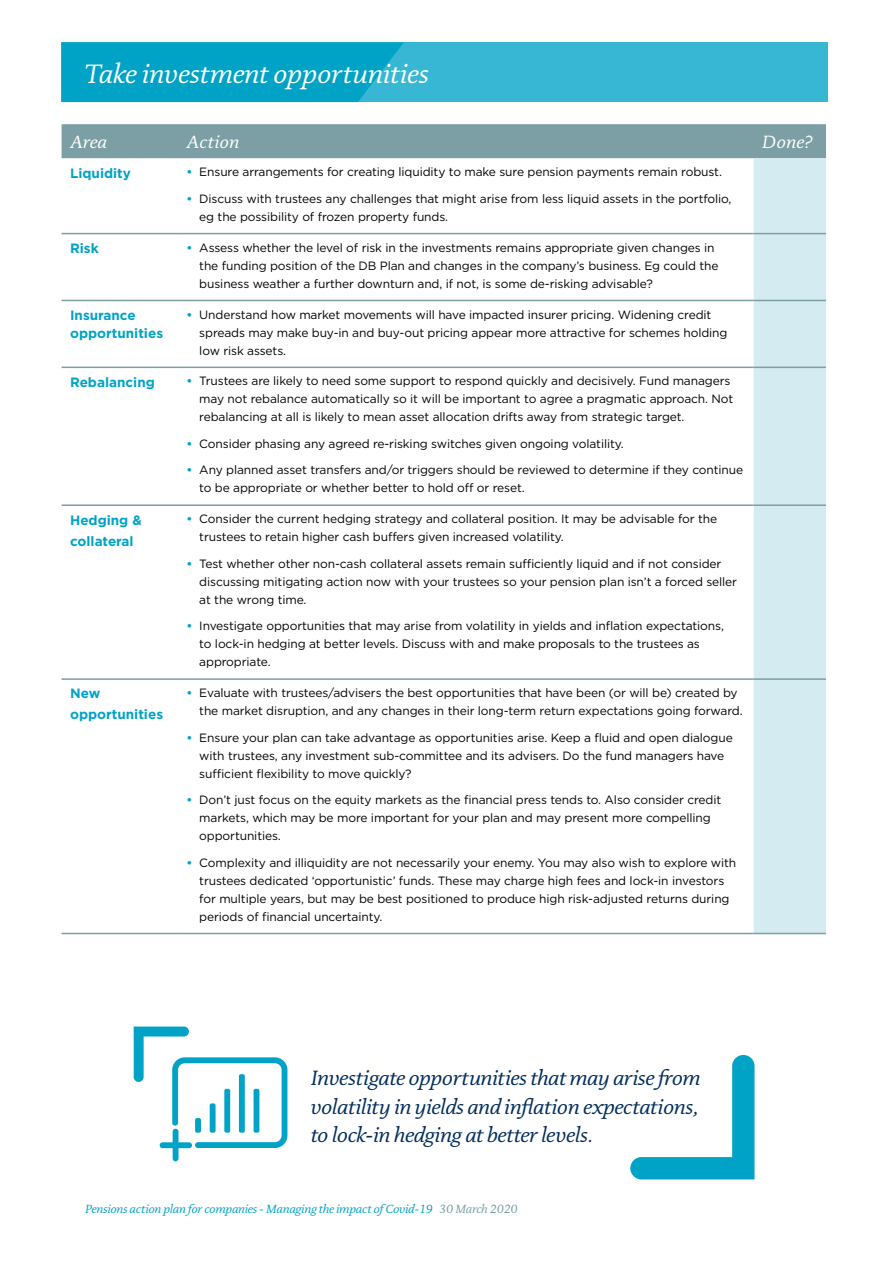
<style>
.page{position:relative;width:893px;height:1263px;background:#fff}
.page>*{position:absolute;margin:0;border:0;box-sizing:border-box;transform-origin:0 0}
.t1{font:italic 27px "DTL Documenta TOT";letter-spacing:-.01em;color:#fff}
.t2{font:italic 21px/28.5px "DTL Documenta TOT";letter-spacing:-.02em;color:#002c5b;text-align:justify}
.t3{font:italic 18px "DTL Documenta TOT";color:#fff}
.t4{font:700 13.5px/21px "Gotham";color:#00a3c6}
.t5{font:12px/18px "Gotham";letter-spacing:-.01em;color:#000}
.t6{font:italic 12px "DTL Documenta TOT";letter-spacing:-.02em;color:#00a3c6}
.s1{font-weight:700;color:#00a3c6}
.s2{color:#7b9fa4}
</style>
<div class="page">
<div style="left:62px;top:43px;width:766px;height:59px;background:#37b7d3"></div>
<div style="left:62px;top:43px;width:341px;height:59px;background:#00a3c6"></div>
<div style="left:62px;top:124px;width:764px;height:34px;background:#7b9fa4"></div>
<div style="left:754px;top:158px;width:72px;height:775px;background:#d5ebf2"></div>
<hr style="left:62px;top:233px;width:116px;height:1px;background:#7b9fa4">
<hr style="left:178px;top:233px;width:576px;height:1px;background:#7b9fa4">
<hr style="left:754px;top:233px;width:72px;height:1px;background:#7b9fa4">
<hr style="left:62px;top:300px;width:116px;height:1px;background:#7b9fa4">
<hr style="left:178px;top:300px;width:576px;height:1px;background:#7b9fa4">
<hr style="left:754px;top:300px;width:72px;height:1px;background:#7b9fa4">
<hr style="left:62px;top:367px;width:116px;height:1px;background:#7b9fa4">
<hr style="left:178px;top:367px;width:576px;height:1px;background:#7b9fa4">
<hr style="left:754px;top:367px;width:72px;height:1px;background:#7b9fa4">
<hr style="left:62px;top:504px;width:116px;height:2px;background:#7b9fa4">
<hr style="left:178px;top:504px;width:576px;height:2px;background:#7b9fa4">
<hr style="left:754px;top:504px;width:72px;height:2px;background:#7b9fa4">
<hr style="left:62px;top:678px;width:116px;height:2px;background:#7b9fa4">
<hr style="left:178px;top:678px;width:576px;height:2px;background:#7b9fa4">
<hr style="left:754px;top:678px;width:72px;height:2px;background:#7b9fa4">
<hr style="left:62px;top:933px;width:116px;height:1px;background:#7b9fa4">
<hr style="left:178px;top:933px;width:576px;height:1px;background:#7b9fa4">
<hr style="left:754px;top:933px;width:72px;height:1px;background:#7b9fa4">
<svg style="left:630px;top:1055px;width:124px;height:124px"></svg>
<svg style="left:134px;top:1026px;width:153px;height:135px"></svg>
<h1 class="t1" style="left:85px;top:57px;width:345px">Take investment opportunities</h1>
<h3 class="t3" style="left:70px;top:131px;width:39px">Area</h3>
<h3 class="t3" style="left:187px;top:131px;width:54px">Action</h3>
<h3 class="t3" style="left:762px;top:131px;width:52px">Done?</h3>
<p class="t4" style="left:70px;top:162px;width:62px">Liquidity</p>
<p class="t5" style="left:187px;top:163px;width:537px"><span class="s1">•</span> Ensure arrangements for creating liquidity to make sure pension payments remain robust.</p>
<p class="t5" style="left:199px;top:189px;width:534px;text-indent:-13px"><span class="s1">•</span> Discuss with trustees any challenges that might arise from less liquid assets in the portfolio, eg the possibility of frozen property funds.</p>
<p class="t4" style="left:70px;top:238px;width:30px">Risk</p>
<p class="t5" style="left:199px;top:238px;width:521px;text-indent:-13px"><span class="s1">•</span> Assess whether the level of risk in the investments remains appropriate given changes in the funding position of the DB Plan and changes in the company’s business. Eg could the business weather a further downturn and, if not, is some de-risking advisable?</p>
<p class="t4" style="left:70px;top:306px;width:95px;line-height:18px">Insurance opportunities</p>
<p class="t5" style="left:199px;top:305px;width:530px;text-indent:-13px"><span class="s1">•</span> Understand how market movements will have impacted insurer pricing. Widening credit spreads may make buy-in and buy-out pricing appear more attractive for schemes holding low risk assets.</p>
<p class="t4" style="left:70px;top:371px;width:86px">Rebalancing</p>
<p class="t5" style="left:199px;top:372px;width:536px;text-indent:-13px"><span class="s1">•</span> Trustees are likely to need some support to respond quickly and decisively. Fund managers may not rebalance automatically so it will be important to agree a pragmatic approach. Not rebalancing at all is likely to mean asset allocation drifts away from strategic target.</p>
<p class="t5" style="left:187px;top:434px;width:439px"><span class="s1">•</span> Consider phasing any agreed re-risking switches given ongoing volatility.</p>
<p class="t5" style="left:199px;top:461px;width:545px;text-indent:-13px"><span class="s1">•</span> Any planned asset transfers and/or triggers should be reviewed to determine if they continue to be appropriate or whether better to hold off or reset.</p>
<p class="t4" style="left:70px;top:509px;width:73px">Hedging &amp; collateral</p>
<p class="t5" style="left:199px;top:510px;width:519px;text-indent:-13px"><span class="s1">•</span> Consider the current hedging strategy and collateral position. It may be advisable for the trustees to retain higher cash buffers given increased volatility.</p>
<p class="t5" style="left:199px;top:554px;width:539px;text-indent:-13px"><span class="s1">•</span> Test whether other non-cash collateral assets remain sufficiently liquid and if not consider discussing mitigating action now with your trustees so your pension plan isn’t a forced seller at the wrong time.</p>
<p class="t5" style="left:199px;top:617px;width:526px;text-indent:-13px"><span class="s1">•</span> Investigate opportunities that may arise from volatility in yields and inflation expectations, to lock-in hedging at better levels. Discuss with and make proposals to the trustees as appropriate.</p>
<p class="t4" style="left:70px;top:683px;width:95px">New opportunities</p>
<p class="t5" style="left:199px;top:684px;width:545px;text-indent:-13px"><span class="s1">•</span> Evaluate with trustees/advisers the best opportunities that have been (or will be) created by the market disruption, and any changes in their long-term return expectations going forward.</p>
<p class="t5" style="left:199px;top:728px;width:535px;text-indent:-13px"><span class="s1">•</span> Ensure your plan can take advantage as opportunities arise. Keep a fluid and open dialogue with trustees, any investment sub-committee and its advisers. Do the fund managers have sufficient flexibility to move quickly?</p>
<p class="t5" style="left:199px;top:791px;width:523px;text-indent:-13px"><span class="s1">•</span> Don’t just focus on the equity markets as the financial press tends to. Also consider credit markets, which may be more important for your plan and may present more compelling opportunities.</p>
<p class="t5" style="left:199px;top:853px;width:538px;text-indent:-13px"><span class="s1">•</span> Complexity and illiquidity are not necessarily your enemy. You may also wish to explore with trustees dedicated ‘opportunistic’ funds. These may charge high fees and lock-in investors for multiple years, but may be best positioned to produce high risk-adjusted returns during periods of financial uncertainty.</p>
<h2 class="t2" style="left:311px;top:1063px;width:391px">Investigate opportunities that may arise from volatility in yields and inflation expectations, to lock-in hedging at better levels.</h2>
<p class="t6" style="left:85px;top:1201px;width:434px">Pensions action plan for companies - Managing the impact of Covid-19 <span class="s2">30 March 2020</span></p>
</div>
